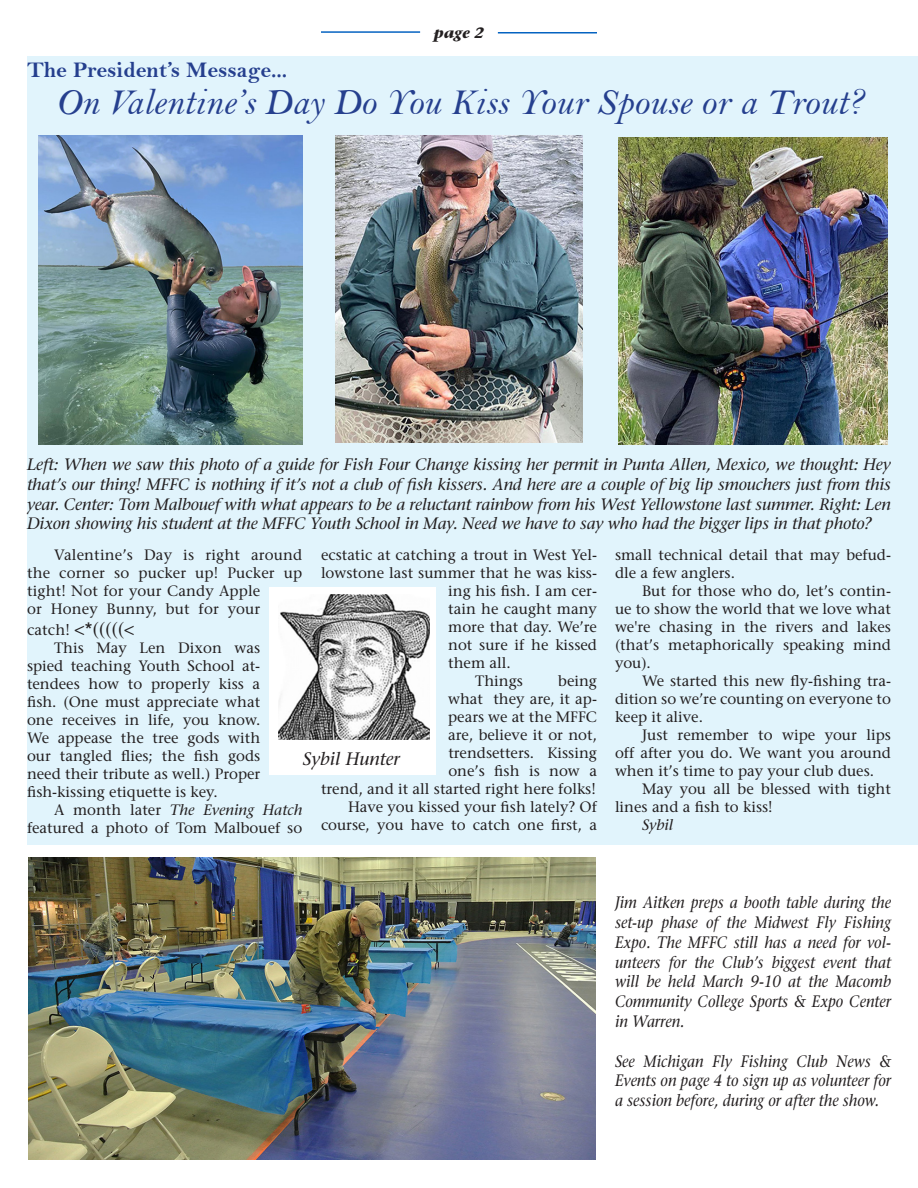
<style>
.page{position:relative;width:918px;height:1188px;background:#fff}
.page>*{position:absolute;margin:0;border:0;box-sizing:border-box;transform-origin:0 0}
.t1{font:37.5px "Bell MT Italic";color:#253f8e}
.t2{font:22.5px "Bell MT Bold";color:#253f8e}
.t3{font:18px "Stone Serif";color:#231f20}
.t4{font:italic 18px "Stone Serif";color:#231f20}
.t5{font:italic 16.5px/19.8px "Stone Serif";color:#231f20;text-align:justify}
.t6{font:italic 16.5px/19.8px "Stone Serif";color:#231f20;text-align:justify;scale:.9 1}
.t7{font:15px/18px "Stone Serif";color:#231f20;text-align:justify}
.t8{font:italic 700 15px "Stone Serif";color:#231f20}
.t9{font:italic 15px "Stone Serif";color:#231f20}
.s1{font-size:15px}
.s2{font-style:italic}
</style>
<div class="page">
<div style="left:27px;top:56px;width:891px;height:789px;background:#e1f4fc"></div>
<hr style="left:321px;top:31px;width:99px;height:2px;background:#0563c1">
<hr style="left:498px;top:32px;width:99px;height:2px;background:#0563c1">
<div style="left:270px;top:588px;width:166px;height:187px;background:#fff"></div>
<img style="left:278px;top:595px;width:151px;height:144px">
<img style="left:38px;top:135px;width:265px;height:309px">
<img style="left:335px;top:135px;width:248px;height:307px">
<img style="left:618px;top:137px;width:270px;height:307px">
<img style="left:28px;top:858px;width:568px;height:301px">
<p class="t2" style="left:27px;top:56px;width:262px">The President’s Message...</p>
<p class="t8" style="left:434px;top:23px;width:52px">page 2</p>
<p class="t1" style="left:55px;top:79px;width:809px">On Valentine’s Day Do You Kiss Your Spouse or a Trout?</p>
<p class="t5" style="left:27px;top:454px;width:865px">Left: When we saw this photo of a guide for Fish Four Change kissing her permit in Punta Allen, Mexico, we thought: Hey that’s our thing! MFFC is nothing if it’s not a club of fish kissers. And here are a couple of big lip smouchers just from this year. Center: Tom Malbouef with what appears to be a reluctant rainbow from his West Yellowstone last summer. Right: Len Dixon showing his student at the MFFC Youth School in May. Need we have to say who had the bigger lips in that photo?</p>
<p class="t7" style="left:27px;top:545px;width:277px;text-align:left;text-indent:27px">Valentine’s Day is right around the corner so pucker up! Pucker up tight! Not for your Candy Apple<br>or Honey Bunny, but for your</p>
<p class="t3" style="left:27px;top:618px;width:109px"><span class="s1">catch!</span> &lt;*(((((&lt;</p>
<p class="t7" style="left:27px;top:639px;width:235px;text-indent:27px">This May Len Dixon was spied teaching Youth School at&shy;tendees how to properly kiss a fish. (One must appreciate what one receives in life, you know.<br>We appease the tree gods with our tangled flies; the fish gods need their tribute as well.) Proper fish-kissing etiquette is key.</p>
<p class="t7" style="left:27px;top:801px;width:277px;text-align:right">A month later <span class="s2">The Evening Hatch </span>featured a photo of Tom Malbouef so</p>
<p class="t7" style="left:615px;top:545px;width:277px">small technical detail that may befud&shy;dle a few anglers.</p>
<p class="t7" style="left:615px;top:581px;width:278px;text-indent:27px">But for those who do, let’s contin&shy;ue to show the world that we love what we're chasing in the rivers and lakes (that’s metaphorically speaking mind you).</p>
<p class="t7" style="left:615px;top:671px;width:278px;text-indent:27px">We started this new fly-fishing tra&shy;dition so we’re counting on everyone to keep it alive.</p>
<p class="t7" style="left:615px;top:725px;width:278px;text-indent:27px">Just remember to wipe your lips off after you do. We want you around when it’s time to pay your club dues.</p>
<p class="t7" style="left:615px;top:779px;width:278px;text-indent:27px">May you all be blessed with tight lines and a fish to kiss!</p>
<p class="t9" style="left:642px;top:815px;width:33px">Sybil</p>
<p class="t7" style="left:321px;top:545px;width:278px">ecstatic at catching a trout in West Yel-</p>
<p class="t7" style="left:321px;top:563px;width:278px">lowstone last summer that he was kiss-</p>
<p class="t7" style="left:448px;top:581px;width:150px">ing his fish. I am cer-</p>
<p class="t7" style="left:448px;top:599px;width:150px">tain he caught many</p>
<p class="t7" style="left:448px;top:617px;width:150px">more that day. We’re</p>
<p class="t7" style="left:448px;top:635px;width:150px">not sure if he kissed</p>
<p class="t7" style="left:448px;top:653px;width:64px">them all.</p>
<p class="t7" style="left:475px;top:671px;width:49px">Things</p>
<p class="t7" style="left:321px;top:671px;width:278px;text-align:right">being<br>what they are, it ap-<br>pears we at the MFFC<br>are, believe it or not,<br>trendsetters. Kissing<br>one’s fish is now a<br>trend, and it all started right here folks!</p>
<p class="t7" style="left:321px;top:797px;width:278px;text-align:right">Have you kissed your fish lately? Of course, you have to catch one first, a</p>
<p class="t4" style="left:303px;top:748px;width:98px">Sybil Hunter</p>
<p class="t6" style="left:615px;top:893px;width:308px">Jim Aitken preps a booth table during the set-up phase of the Midwest Fly Fishing Expo. The MFFC still has a need for vol&shy;unteers for the Club’s biggest event that will be held March 9-10 at the Macomb Community College Sports &amp; Expo Center in Warren.</p>
<p class="t6" style="left:615px;top:1051px;width:308px">See Michigan Fly Fishing Club News &amp; Events on page 4 to sign up as volunteer for a session before, during or after the show.</p>
</div>
